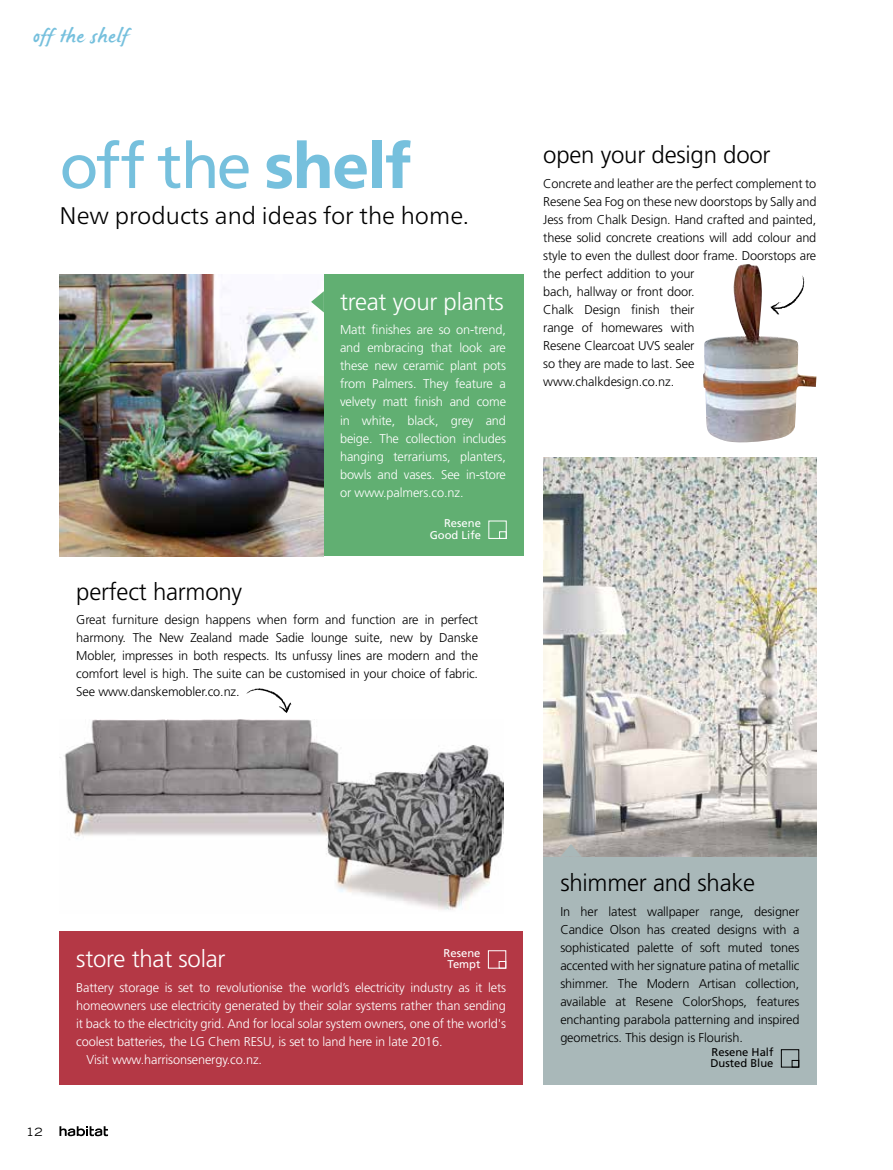
<style>
.page{position:relative;width:893px;height:1170px;background:#fff}
.page>*{position:absolute;margin:0;border:0;box-sizing:border-box;transform-origin:0 0}
.t1{font:63px "Frutiger Neue LT Pro";letter-spacing:-.03em;color:#76c0dd}
.t2{font:300 24px "Frutiger";letter-spacing:-.01em;color:#000}
.t3{font:300 24px "Frutiger Neue LT Pro";color:#000}
.t4{font:300 24px "Frutiger";letter-spacing:-.01em;color:#fff}
.t5{font:19.5px "James Paul";letter-spacing:.035em;color:#76c0dd}
.t6{font:300 12.75px/18px "Frutiger";letter-spacing:-.01em;color:#000;text-align:justify}
.t7{font:300 12.75px/18px "Frutiger";letter-spacing:-.01em;color:#fff;text-align:justify}
.t8{font:11.25px/11.2px "Frutiger";color:#fff;text-align:right}
.t9{font:11.25px/11.2px "Frutiger";color:#000}
.t10{font:expanded 11.25px "Trade Gothic LH";color:#000}
.s1{font-weight:800}
</style>
<div class="page">
<div style="left:59px;top:931px;width:464px;height:153px;background:#b43845"></div>
<div style="left:323px;top:274px;width:200px;height:282px;background:#61af72"></div>
<div style="left:543px;top:856px;width:273px;height:228px;background:#a9b8b9"></div>
<img style="left:60px;top:274px;width:263px;height:282px">
<img style="left:543px;top:457px;width:273px;height:399px">
<div style="left:499px;top:531px;width:7px;height:7px;border:1px solid #fff"></div>
<div style="left:781px;top:1049px;width:18px;height:18px;border:1px solid #000"></div>
<div style="left:792px;top:1060px;width:7px;height:7px;border:1px solid #000"></div>
<div style="left:488px;top:950px;width:18px;height:18px;border:1px solid #fff"></div>
<div style="left:499px;top:961px;width:7px;height:7px;border:1px solid #fff"></div>
<img style="left:60px;top:719px;width:444px;height:191px">
<img style="left:703px;top:264px;width:113px;height:179px">
<svg style="left:246px;top:688px;width:46px;height:25px"></svg>
<svg style="left:770px;top:275px;width:35px;height:40px"></svg>
<svg style="left:560px;top:843px;width:22px;height:13px"></svg>
<svg style="left:311px;top:291px;width:13px;height:21px"></svg>
<svg style="left:59px;top:1126px;width:49px;height:10px"></svg>
<h3 class="t5" style="left:33px;top:26px;width:96px">off the shelf</h3>
<h1 class="t1" style="left:60px;top:127px;width:353px">off the <span class="s1">shelf</span></h1>
<h2 class="t3" style="left:60px;top:201px;width:411px">New products and ideas for the home.</h2>
<h2 class="t4" style="left:340px;top:288px;width:165px">treat your plants</h2>
<p class="t7" style="left:340px;top:321px;width:167px">Matt finishes are so on-trend, and embracing that look are these new ceramic plant pots from Palmers. They feature a velvety matt finish and come in white, black, grey and beige. The collection includes hanging terrariums, planters, bowls and vases. See in-store or www.palmers.co.nz.</p>
<p class="t8" style="left:430px;top:517px;width:53px">Resene<br>Good Life</p>
<h2 class="t2" style="left:76px;top:577px;width:167px">perfect harmony</h2>
<p class="t6" style="left:76px;top:610px;width:403px">Great furniture design happens when form and function are in perfect harmony. The New Zealand made Sadie lounge suite, new by Danske Mobler, impresses in both respects. Its unfussy lines are modern and the comfort level is high. The suite can be customised in your choice of fabric.<br>See www.danskemobler.co.nz.</p>
<h2 class="t2" style="left:543px;top:142px;width:229px">open your design door</h2>
<p class="t6" style="left:543px;top:174px;width:275px;text-align:left">Concrete and leather are the perfect complement to Resene Sea Fog on these new doorstops by Sally and Jess from Chalk Design. Hand crafted and painted, these solid concrete creations will add colour and style to even the dullest door frame. Doorstops are the perfect addition to your<br>bach, hallway or front door.<br>Chalk Design finish their<br>range of homewares with<br>Resene Clearcoat UVS sealer<br>so they are made to last. See www.chalkdesign.co.nz.</p>
<p class="t10" style="left:26px;top:1124px;width:18px">12</p>
<h2 class="t4" style="left:76px;top:945px;width:151px">store that solar</h2>
<p class="t7" style="left:76px;top:978px;width:431px">Battery storage is set to revolutionise the world’s electricity industry as it lets</p>
<p class="t7" style="left:76px;top:996px;width:431px">homeowners use electricity generated by their solar systems rather than sending</p>
<p class="t7" style="left:76px;top:1014px;width:431px">it back to the electricity grid. And for local solar system owners, one of the world's</p>
<p class="t7" style="left:76px;top:1032px;width:368px">coolest batteries, the LG Chem RESU, is set to land here in late 2016.</p>
<p class="t7" style="left:87px;top:1050px;width:177px">Visit www.harrisonsenergy.co.nz.</p>
<p class="t8" style="left:444px;top:947px;width:38px;text-align:center">Resene<br>Tempt</p>
<h2 class="t2" style="left:560px;top:869px;width:196px">shimmer and shake</h2>
<p class="t6" style="left:560px;top:902px;width:241px">In her latest wallpaper range, designer Candice Olson has created designs with a sophisticated palette of soft muted tones accented with her signature patina of metallic shimmer. The Modern Artisan collection, available at Resene ColorShops, features enchanting parabola patterning and inspired geometrics. This design is Flourish.</p>
<p class="t9" style="left:710px;top:1046px;width:65px">Resene Half<br>Dusted Blue</p>
</div>
